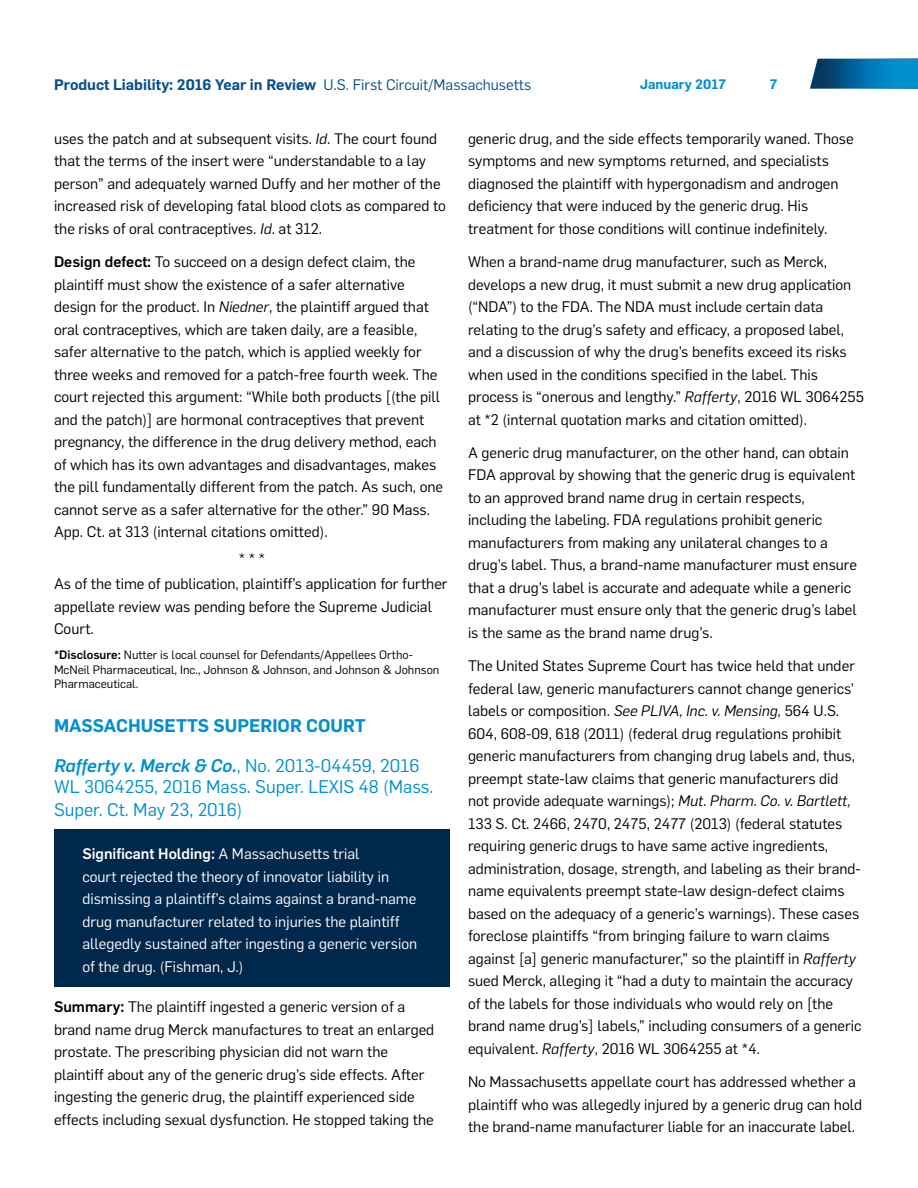
<style>
.page{position:relative;width:918px;height:1188px;background:#fff}
.page>*{position:absolute;margin:0;border:0;box-sizing:border-box;transform-origin:0 0}
.t1{font:18px/21.8px "Flama";color:#0090d0}
.t2{font:600 18px "Flama";color:#0090d0}
.t3{font:15px/22.5px "Flama";color:#000}
.t4{font:15px/22.5px "Flama";color:#fff}
.t5{font:600 15px "Flama";color:#074f8d}
.t6{font:600 13.5px "Flama";color:#0090d0}
.t7{font:12px/14.4px "Flama";color:#000}
.s1{font-weight:400}
.s2{font-style:italic}
.s3{font-weight:500}
.s4{font-weight:500;font-style:italic}
</style>
<div class="page">
<svg style="left:817px;top:58px;width:101px;height:1px"></svg>
<img style="left:810px;top:59px;width:108px;height:30px">
<div style="left:54px;top:829px;width:396px;height:158px;background:#00284b"></div>
<p class="t5" style="left:54px;top:74px;width:479px">Product Liability: 2016 Year in Review <span class="s1">U.S. First Circuit/Massachusetts</span></p>
<p class="t6" style="left:640px;top:74px;width:88px">January 2017</p>
<p class="t6" style="left:770px;top:74px;width:9px">7</p>
<p class="t3" style="left:54px;top:126px;width:394px">uses the patch and at subsequent visits. <span class="s2">Id</span>. The court found that the terms of the insert were “understandable to a lay person” and adequately warned Duffy and her mother of the increased risk of developing fatal blood clots as compared to the risks of oral contraceptives. <span class="s2">Id</span>. at 312.</p>
<p class="t3" style="left:54px;top:250px;width:391px"><span class="s3">Design defect:</span> To succeed on a design defect claim, the plaintiff must show the existence of a safer alternative design for the product. In <span class="s2">Niedner</span>, the plaintiff argued that oral contraceptives, which are taken daily, are a feasible, safer alternative to the patch, which is applied weekly for three weeks and removed for a patch-free fourth week. The court rejected this argument: “While both products [(the pill and the patch)] are hormonal contraceptives that prevent pregnancy, the difference in the drug delivery method, each of which has its own advantages and disadvantages, makes the pill fundamentally different from the patch. As such, one cannot serve as a safer alternative for the other.” 90 Mass.<br>App. Ct. at 313 (internal citations omitted).</p>
<p class="t3" style="left:54px;top:546px;width:395px;line-height:24.8px;text-align:center">* * *<br>As of the time of publication, plaintiff’s application for further</p>
<p class="t3" style="left:54px;top:594px;width:380px">appellate review was pending before the Supreme Judicial<br>Court.</p>
<p class="t7" style="left:54px;top:647px;width:387px"><span class="s3">*Disclosure:</span> Nutter is local counsel for Defendants/Appellees Ortho-<br>McNeil Pharmaceutical, Inc., Johnson &amp; Johnson, and Johnson &amp; Johnson<br>Pharmaceutical.</p>
<p class="t2" style="left:54px;top:713px;width:314px">MASSACHUSETTS SUPERIOR COURT</p>
<p class="t1" style="left:54px;top:754px;width:381px"><span class="s4">Rafferty v. Merck &amp; Co.</span>, No. 2013-04459, 2016<br>WL 3064255, 2016 Mass. Super. LEXIS 48 (Mass.<br>Super. Ct. May 23, 2016)</p>
<p class="t4" style="left:82px;top:842px;width:336px"><span class="s3">Significant Holding:</span> A Massachusetts trial<br>court rejected the theory of innovator liability in dismissing a plaintiff’s claims against a brand-name drug manufacturer related to injuries the plaintiff allegedly sustained after ingesting a generic version of the drug. (Fishman, J.)</p>
<p class="t3" style="left:54px;top:995px;width:382px"><span class="s3">Summary:</span> The plaintiff ingested a generic version of a brand name drug Merck manufactures to treat an enlarged prostate. The prescribing physician did not warn the plaintiff about any of the generic drug’s side effects. After ingesting the generic drug, the plaintiff experienced side effects including sexual dysfunction. He stopped taking the</p>
<p class="t3" style="left:468px;top:126px;width:387px">generic drug, and the side effects temporarily waned. Those symptoms and new symptoms returned, and specialists diagnosed the plaintiff with hypergonadism and androgen deficiency that were induced by the generic drug. His treatment for those conditions will continue indefinitely.</p>
<p class="t3" style="left:468px;top:250px;width:398px">When a brand-name drug manufacturer, such as Merck, develops a new drug, it must submit a new drug application (“NDA”) to the FDA. The NDA must include certain data relating to the drug’s safety and efficacy, a proposed label, and a discussion of why the drug’s benefits exceed its risks when used in the conditions specified in the label. This process is “onerous and lengthy.” <span class="s2">Rafferty</span>, 2016 WL 3064255 at *2 (internal quotation marks and citation omitted).</p>
<p class="t3" style="left:468px;top:440px;width:391px">A generic drug manufacturer, on the other hand, can obtain FDA approval by showing that the generic drug is equivalent to an approved brand name drug in certain respects, including the labeling. FDA regulations prohibit generic manufacturers from making any unilateral changes to a drug’s label. Thus, a brand-name manufacturer must ensure that a drug’s label is accurate and adequate while a generic manufacturer must ensure only that the generic drug’s label is the same as the brand name drug’s.</p>
<p class="t3" style="left:468px;top:654px;width:395px">The United States Supreme Court has twice held that under federal law, generic manufacturers cannot change generics’ labels or composition. <span class="s2">See PLIVA, Inc. v. Mensing,</span> 564 U.S.<br>604, 608-09, 618 (2011) (federal drug regulations prohibit generic manufacturers from changing drug labels and, thus, preempt state-law claims that generic manufacturers did not provide adequate warnings); <span class="s2">Mut. Pharm. Co. v. Bartlett, </span>133 S. Ct. 2466, 2470, 2475, 2477 (2013) (federal statutes requiring generic drugs to have same active ingredients, administration, dosage, strength, and labeling as their brand&shy;name equivalents preempt state-law design-defect claims based on the adequacy of a generic’s warnings). These cases foreclose plaintiffs “from bringing failure to warn claims against [a] generic manufacturer,” so the plaintiff in <span class="s2">Rafferty </span>sued Merck, alleging it “had a duty to maintain the accuracy of the labels for those individuals who would rely on [the brand name drug’s] labels,” including consumers of a generic equivalent. <span class="s2">Rafferty</span>, 2016 WL 3064255 at *4.</p>
<p class="t3" style="left:468px;top:1070px;width:396px">No Massachusetts appellate court has addressed whether a plaintiff who was allegedly injured by a generic drug can hold the brand-name manufacturer liable for an inaccurate label.</p>
</div>
